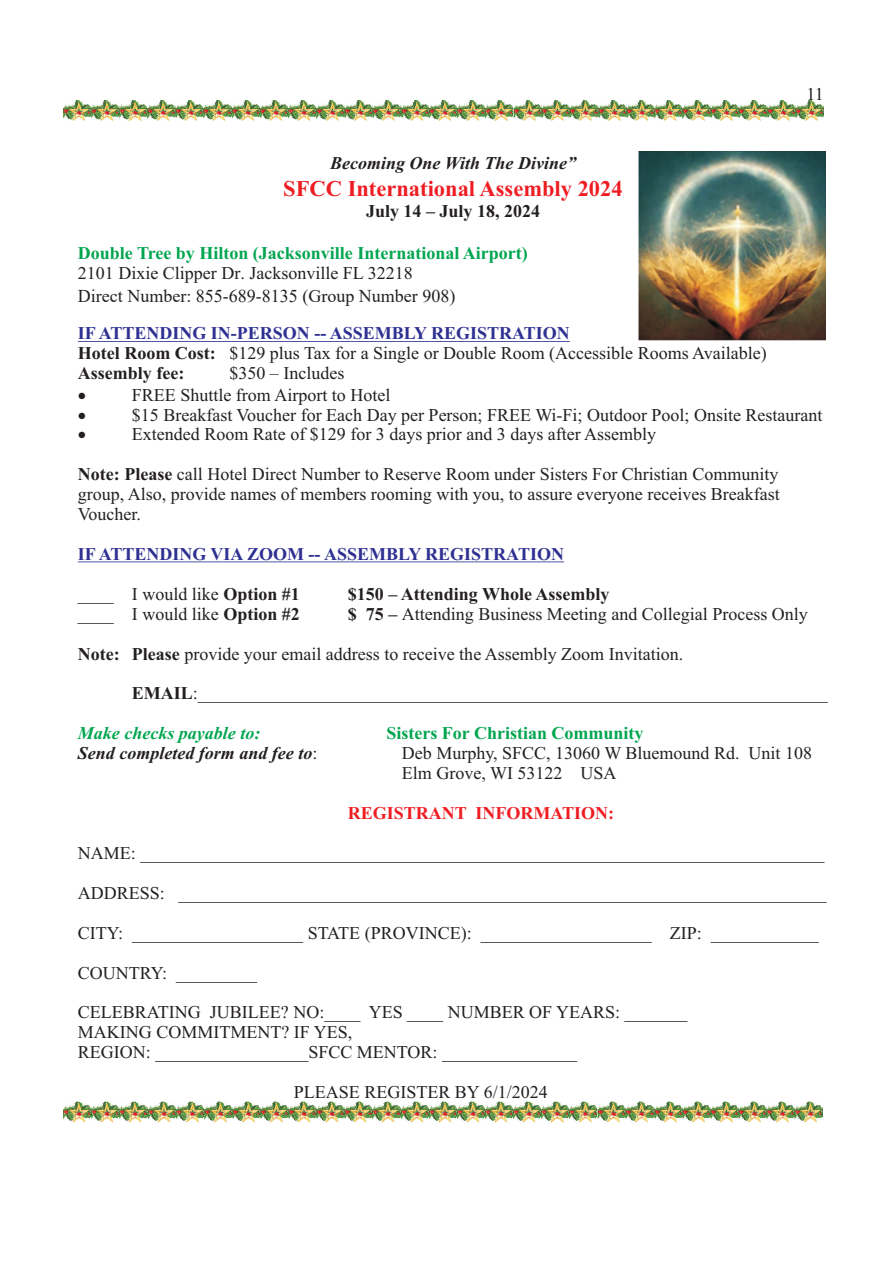
<style>
.page{position:relative;width:893px;height:1263px;background:#fff}
.page>*{position:absolute;margin:0;border:0;box-sizing:border-box;transform-origin:0 0}
.t1{font:700 22.5px "Times New Roman";color:#ee1d23}
.t2{font:18px/20px "Times New Roman";color:#231f20}
.t3{font:700 18px "Times New Roman";color:#2e3092}
.t4{font:700 18px "Times New Roman";color:#00a54f}
.t5{font:italic 700 18px "Times New Roman";color:#231f20}
.t6{font:700 18px "Times New Roman";color:#231f20}
.t7{font:700 18px "Times New Roman";color:#ee1d23}
.t8{font:italic 700 18px "Times New Roman";color:#00a54f}
.s1{font-weight:700}
.s2{font-weight:400;font-style:normal}
</style>
<div class="page">
<hr style="left:78px;top:341px;width:492px;height:1px;background:#2e3092">
<hr style="left:78px;top:561px;width:486px;height:1px;background:#2e3092">
<img style="left:638px;top:151px;width:188px;height:189px">
<img style="left:63px;top:101px;width:760px;height:19px">
<img style="left:125px;top:102px;width:20px;height:19px">
<img style="left:154px;top:102px;width:20px;height:19px">
<img style="left:182px;top:102px;width:20px;height:19px">
<img style="left:210px;top:102px;width:20px;height:19px">
<img style="left:238px;top:102px;width:20px;height:19px">
<img style="left:266px;top:102px;width:20px;height:19px">
<img style="left:294px;top:102px;width:20px;height:19px">
<img style="left:323px;top:102px;width:20px;height:19px">
<img style="left:351px;top:102px;width:20px;height:19px">
<img style="left:379px;top:102px;width:20px;height:19px">
<img style="left:407px;top:102px;width:20px;height:19px">
<img style="left:435px;top:102px;width:20px;height:19px">
<img style="left:463px;top:102px;width:20px;height:19px">
<img style="left:491px;top:102px;width:20px;height:19px">
<img style="left:520px;top:102px;width:20px;height:19px">
<img style="left:548px;top:102px;width:20px;height:19px">
<img style="left:576px;top:102px;width:20px;height:19px">
<img style="left:604px;top:102px;width:20px;height:19px">
<img style="left:632px;top:102px;width:20px;height:19px">
<img style="left:660px;top:102px;width:20px;height:19px">
<img style="left:689px;top:102px;width:20px;height:19px">
<img style="left:717px;top:102px;width:20px;height:19px">
<img style="left:745px;top:102px;width:20px;height:19px">
<img style="left:773px;top:102px;width:20px;height:19px">
<img style="left:801px;top:102px;width:20px;height:19px">
<img style="left:97px;top:102px;width:20px;height:19px">
<img style="left:69px;top:102px;width:20px;height:19px">
<img style="left:64px;top:1101px;width:759px;height:20px">
<img style="left:126px;top:1103px;width:20px;height:19px">
<img style="left:154px;top:1103px;width:20px;height:19px">
<img style="left:182px;top:1103px;width:20px;height:19px">
<img style="left:210px;top:1103px;width:20px;height:19px">
<img style="left:238px;top:1103px;width:20px;height:19px">
<img style="left:266px;top:1103px;width:20px;height:19px">
<img style="left:295px;top:1103px;width:20px;height:19px">
<img style="left:323px;top:1103px;width:20px;height:19px">
<img style="left:351px;top:1103px;width:20px;height:19px">
<img style="left:379px;top:1103px;width:20px;height:19px">
<img style="left:407px;top:1103px;width:20px;height:19px">
<img style="left:435px;top:1103px;width:20px;height:19px">
<img style="left:463px;top:1103px;width:20px;height:19px">
<img style="left:491px;top:1103px;width:20px;height:19px">
<img style="left:519px;top:1103px;width:20px;height:19px">
<img style="left:548px;top:1103px;width:20px;height:19px">
<img style="left:576px;top:1103px;width:20px;height:19px">
<img style="left:604px;top:1103px;width:20px;height:19px">
<img style="left:632px;top:1103px;width:20px;height:19px">
<img style="left:660px;top:1103px;width:20px;height:19px">
<img style="left:688px;top:1103px;width:20px;height:19px">
<img style="left:716px;top:1103px;width:20px;height:19px">
<img style="left:744px;top:1103px;width:20px;height:19px">
<img style="left:772px;top:1103px;width:20px;height:19px">
<img style="left:801px;top:1103px;width:20px;height:19px">
<img style="left:98px;top:1103px;width:20px;height:19px">
<img style="left:70px;top:1103px;width:20px;height:19px">
<p class="t5" style="left:330px;top:157px;width:248px">Becoming One With The Divine”</p>
<p class="t6" style="left:366px;top:205px;width:176px">July 14 – July 18, 2024</p>
<p class="t1" style="left:283px;top:181px;width:341px">SFCC International Assembly 2024</p>
<p class="t4" style="left:78px;top:247px;width:452px">Double Tree by Hilton (Jacksonville International Airport)</p>
<p class="t2" style="left:78px;top:263px;width:379px;line-height:22.8px">2101 Dixie Clipper Dr. Jacksonville FL 32218<br>Direct Number: 855-689-8135 (Group Number 908)</p>
<p class="t3" style="left:78px;top:327px;width:493px">IF ATTENDING IN-PERSON -- ASSEMBLY REGISTRATION</p>
<p class="t2" style="left:806px;top:86px;width:19px">11</p>
<p class="t2" style="left:78px;top:345px;width:690px"><span class="s1">Hotel Room Cost:</span> $129 plus Tax for a Single or Double Room (Accessible Rooms Available)<br><span class="s1">Assembly fee:</span></p>
<p class="t2" style="left:78px;top:387px;width:314px">• FREE Shuttle from Airport to Hotel</p>
<p class="t2" style="left:229px;top:365px;width:116px">$350 – Includes</p>
<p class="t2" style="left:78px;top:406px;width:746px">• $15 Breakfast Voucher for Each Day per Person; FREE Wi-Fi; Outdoor Pool; Onsite Restaurant</p>
<p class="t2" style="left:78px;top:426px;width:580px">• Extended Room Rate of $129 for 3 days prior and 3 days after Assembly</p>
<p class="t2" style="left:78px;top:466px;width:703px;text-align:justify"><span class="s1">Note: Please</span> call Hotel Direct Number to Reserve Room under Sisters For Christian Community group, Also, provide names of members rooming with you, to assure everyone receives Breakfast Voucher.</p>
<p class="t3" style="left:78px;top:548px;width:488px">IF ATTENDING VIA ZOOM -- ASSEMBLY REGISTRATION</p>
<p class="t2" style="left:78px;top:585px;width:224px">____ I would like <span class="s1">Option #1</span></p>
<p class="t6" style="left:348px;top:587px;width:263px">$150 – Attending Whole Assembly</p>
<p class="t2" style="left:78px;top:605px;width:224px">____ I would like <span class="s1">Option #2</span></p>
<p class="t2" style="left:348px;top:605px;width:461px"><span class="s1">$ 75 –</span> Attending Business Meeting and Collegial Process Only</p>
<p class="t2" style="left:78px;top:645px;width:607px"><span class="s1">Note: Please</span> provide your email address to receive the Assembly Zoom Invitation.</p>
<p class="t2" style="left:132px;top:685px;width:698px"><span class="s1">EMAIL</span>:______________________________________________________________________</p>
<p class="t8" style="left:78px;top:727px;width:184px">Make checks payable to:</p>
<p class="t4" style="left:386px;top:727px;width:259px">Sisters For Christian Community</p>
<p class="t5" style="left:78px;top:747px;width:241px">Send completed form and fee to<span class="s2">:</span></p>
<p class="t2" style="left:402px;top:745px;width:412px">Deb Murphy, SFCC, 13060 W Bluemound Rd. Unit 108<br>Elm Grove, WI 53122 USA</p>
<p class="t7" style="left:348px;top:807px;width:268px">REGISTRANT INFORMATION:</p>
<p class="t2" style="left:78px;top:845px;width:748px">NAME: ____________________________________________________________________________</p>
<p class="t2" style="left:78px;top:884px;width:750px">ADDRESS: ________________________________________________________________________</p>
<p class="t2" style="left:78px;top:924px;width:742px">CITY: ___________________ STATE (PROVINCE): ___________________ ZIP: ____________</p>
<p class="t2" style="left:78px;top:964px;width:181px">COUNTRY: _________</p>
<p class="t2" style="left:78px;top:1004px;width:611px">CELEBRATING JUBILEE? NO:____ YES ____ NUMBER OF YEARS: _______<br>MAKING COMMITMENT? IF YES,<br>REGION: _________________SFCC MENTOR: _______________</p>
<p class="t2" style="left:294px;top:1084px;width:255px">PLEASE REGISTER BY 6/1/2024</p>
</div>
